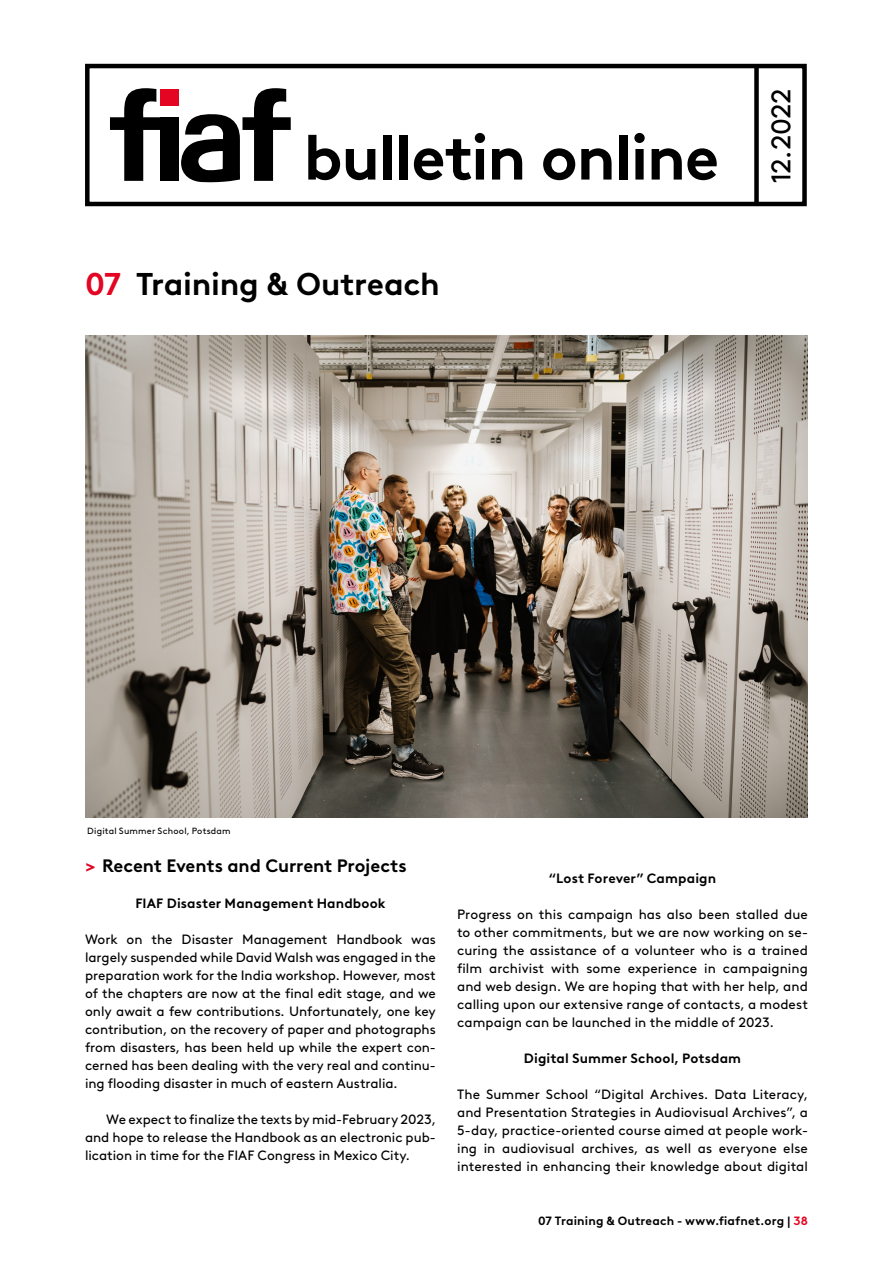
<style>
.page{position:relative;width:893px;height:1263px;background:#fff}
.page>*{position:absolute;margin:0;border:0;box-sizing:border-box;transform-origin:0 0}
.t1{font:700 63px "Brown LL";letter-spacing:-.025em;color:#000}
.t2{font:700 31.5px "Brown LL";letter-spacing:-.01em;color:#000}
.t3{font:27px "Brown LL";letter-spacing:-.01em;color:#000}
.t4{font:700 18px "Brown LL";letter-spacing:-.005em;color:#000}
.Texte_-__1{font:13.5px/18px "Brown LL";letter-spacing:.005em;color:#000;text-align:justify}
.texte{font:13.5px/18px "Brown LL";color:#000;text-align:justify}
.titre-texte{font:700 13.5px "Brown LL";letter-spacing:.01em;color:#000}
.t5{font:700 12px "Brown LL";letter-spacing:.015em;color:#000}
.légende{font:9px "Brown LL";letter-spacing:.025em;color:#000}
.s1{color:#e30521}
</style>
<div class="page">
<div style="left:85px;top:64px;width:722px;height:142px;border:4px solid #000"></div>
<div style="left:160px;top:89px;width:18px;height:17px;background:#e30521"></div>
<div style="left:160px;top:117px;width:18px;height:64px;background:#000"></div>
<svg style="left:181px;top:88px;width:110px;height:94px"></svg>
<svg style="left:110px;top:88px;width:50px;height:93px"></svg>
<div style="left:754px;top:65px;width:5px;height:139px;background:#000"></div>
<img style="left:85px;top:336px;width:723px;height:482px">
<h1 class="t1" style="left:303px;top:109px;width:417px">bulletin online</h1>
<p class="t2" style="left:85px;top:259px;width:356px"><span class="s1">07</span> Training &amp; Outreach</p>
<h3 class="t3" style="left:761px;top:183px;width:96px;rotate:-90deg">12.2022</h3>
<p class="légende" style="left:87px;top:824px;width:145px">Digital Summer School, Potsdam</p>
<p class="t4" style="left:85px;top:852px;width:323px"><span class="s1">&gt;</span> Recent Events and Current Projects</p>
<p class="titre-texte" style="left:135px;top:893px;width:252px">FIAF Disaster Management Handbook</p>
<p class="Texte_-__1" style="left:85px;top:929px;width:352px">Work on the Disaster Management Handbook was largely suspended while David Walsh was engaged in the preparation work for the India workshop. However, most of the chapters are now at the final edit stage, and we only await a few contributions. Unfortunately, one key contribution, on the recovery of paper and photographs from disasters, has been held up while the expert con&shy;cerned has been dealing with the very real and continu&shy;ing flooding disaster in much of eastern Australia.</p>
<p class="texte" style="left:85px;top:1109px;width:352px;text-indent:21px">We expect to finalize the texts by mid-February 2023, and hope to release the Handbook as an electronic pub&shy;lication in time for the FIAF Congress in Mexico City.</p>
<p class="titre-texte" style="left:549px;top:867px;width:169px">“Lost Forever” Campaign</p>
<p class="Texte_-__1" style="left:457px;top:904px;width:352px">Progress on this campaign has also been stalled due to other commitments, but we are now working on se&shy;curing the assistance of a volunteer who is a trained film archivist with some experience in campaigning and web design. We are hoping that with her help, and calling upon our extensive range of contacts, a modest campaign can be launched in the middle of 2023.</p>
<p class="titre-texte" style="left:524px;top:1047px;width:219px">Digital Summer School, Potsdam</p>
<p class="Texte_-__1" style="left:457px;top:1084px;width:352px">The Summer School “Digital Archives. Data Literacy, and Presentation Strategies in Audiovisual Archives”, a 5-day, practice-oriented course aimed at people work&shy;ing in audiovisual archives, as well as everyone else interested in enhancing their knowledge about digital</p>
<p class="t5" style="left:538px;top:1211px;width:271px">07 Training &amp; Outreach - www.fiafnet.org | <span class="s1">38</span></p>
</div>
